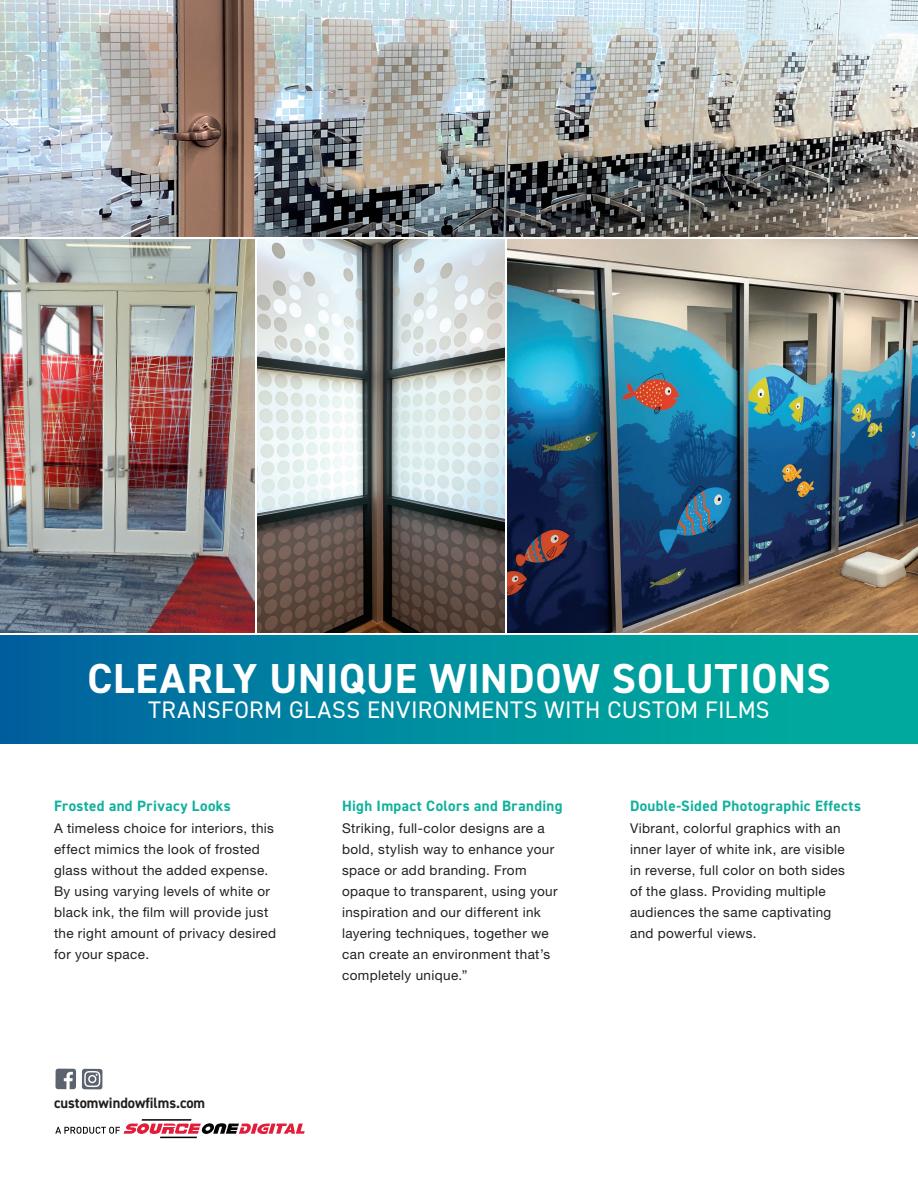
<style>
.page{position:relative;width:918px;height:1188px;background:#fff}
.page>*{position:absolute;margin:0;border:0;box-sizing:border-box;transform-origin:0 0}
.Headlines{font:700 42px "DIN2014";letter-spacing:.015em;color:#fff}
.Headlines-2{font:24px "DIN2014";letter-spacing:.02em;color:#fff}
.Titles{font:700 15px "DIN2014";letter-spacing:.025em;color:#0fb19c}
.t1{font:700 15px "DIN2014";color:#231f20}
.Body_Copy{font:13.5px/21px "Helvetica Neue LT Std";letter-spacing:.03em;color:#231f20}
</style>
<div class="page">
<img style="left:508px;top:239px;width:410px;height:393px">
<img style="left:0;top:0;width:918px;height:236px">
<img style="left:0;top:239px;width:255px;height:393px">
<img style="left:258px;top:239px;width:247px;height:393px">
<div style="left:0;top:635px;width:918px;height:108px;background:linear-gradient(to right,#0065a1,#00b59d)"></div>
<svg style="left:82px;top:1069px;width:21px;height:20px"></svg>
<svg style="left:55px;top:1069px;width:21px;height:20px"></svg>
<hr style="left:142px;top:1119px;width:50px;height:2px;background:#040503">
<svg style="left:55px;top:1123px;width:250px;height:15px"></svg>
<p class="Headlines" style="left:87px;top:651px;width:745px">CLEARLY UNIQUE WINDOW SOLUTIONS</p>
<p class="Headlines-2" style="left:148px;top:695px;width:623px">TRANSFORM GLASS ENVIRONMENTS WITH CUSTOM FILMS</p>
<p class="Titles" style="left:54px;top:796px;width:178px">Frosted and Privacy Looks</p>
<p class="Body_Copy" style="left:54px;top:817px;width:224px">A timeless choice for interiors, this effect mimics the look of frosted glass without the added expense.<br>By using varying levels of white or black ink, the film will provide just the right amount of privacy desired for your space.</p>
<p class="t1" style="left:54px;top:1093px;width:153px">customwindowfilms.com</p>
<p class="Titles" style="left:342px;top:796px;width:222px">High Impact Colors and Branding</p>
<p class="Body_Copy" style="left:342px;top:817px;width:217px">Striking, full-color designs are a bold, stylish way to enhance your space or add branding. From opaque to transparent, using your</p>
<p class="Body_Copy" style="left:342px;top:901px;width:210px">inspiration and our different ink layering techniques, together we can create an environment that’s completely unique.”</p>
<p class="Titles" style="left:630px;top:796px;width:233px">Double-Sided Photographic Effects</p>
<p class="Body_Copy" style="left:630px;top:817px;width:217px">Vibrant, colorful graphics with an inner layer of white ink, are visible in reverse, full color on both sides of the glass. Providing multiple audiences the same captivating and powerful views.</p>
</div>
